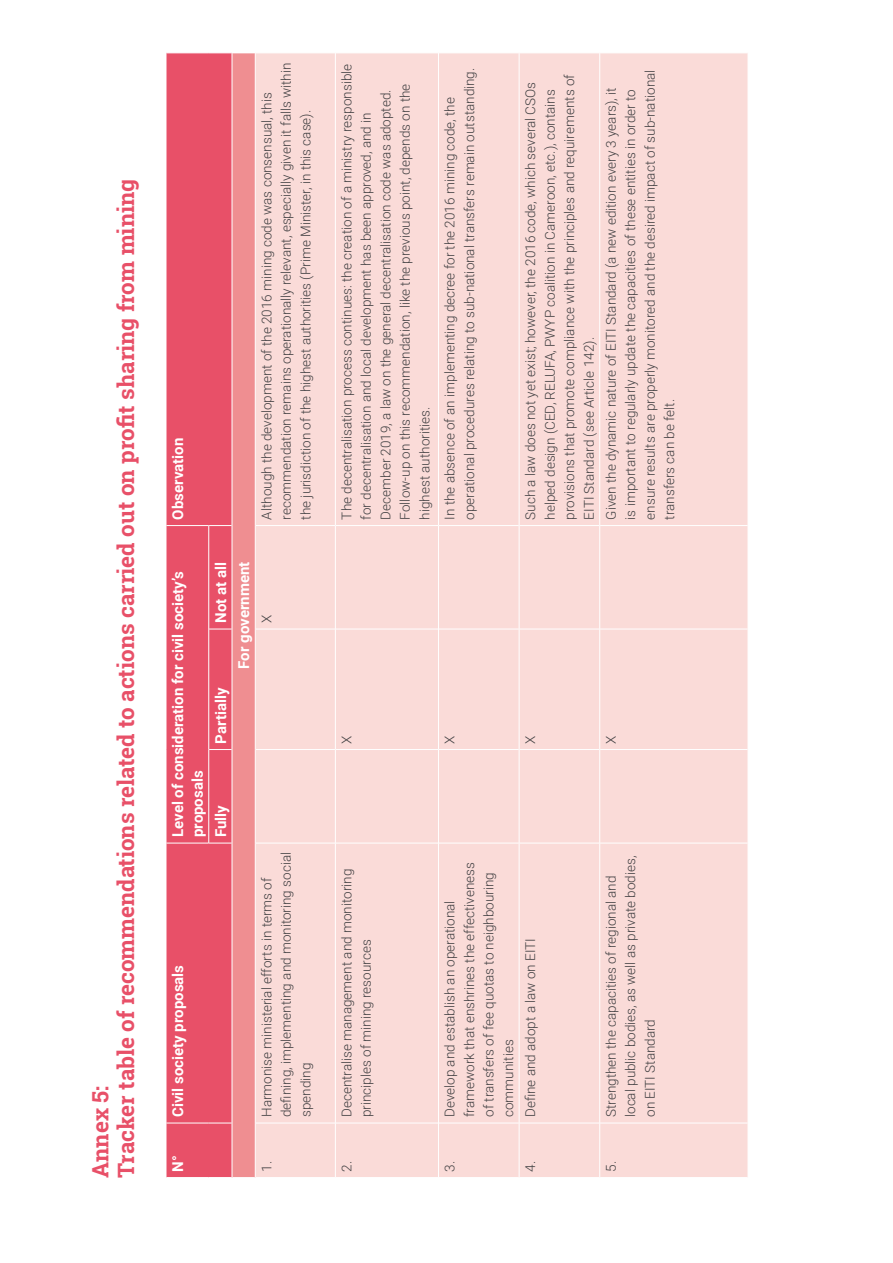
<style>
.page{position:relative;width:893px;height:1263px;background:#fff}
.page>*{position:absolute;margin:0;border:0;box-sizing:border-box;transform-origin:0 0}
.t1{font:700 22.5px/25.5px "Roboto Slab";color:#e85068}
.t2{font:700 15px/19.5px "Roboto";color:#fff}
.t3{font:300 13.5px/19.5px "Roboto";color:#414042}
</style>
<div class="page">
<div style="left:167px;top:53px;width:65px;height:1124px;background:#e85068"></div>
<div style="left:232px;top:53px;width:23px;height:1124px;background:#ef8e91"></div>
<div style="left:256px;top:53px;width:492px;height:1124px;background:#fadbd8"></div>
<hr style="left:256px;top:1123px;width:79px;height:1px;background:#fff">
<hr style="left:256px;top:843px;width:79px;height:1px;background:#fff">
<hr style="left:256px;top:749px;width:79px;height:1px;background:#fff">
<hr style="left:256px;top:629px;width:79px;height:1px;background:#fff">
<hr style="left:256px;top:525px;width:79px;height:1px;background:#fff">
<hr style="left:335px;top:1123px;width:1px;height:55px;background:#fff">
<hr style="left:335px;top:843px;width:1px;height:280px;background:#fff">
<hr style="left:336px;top:1123px;width:102px;height:1px;background:#fff">
<hr style="left:335px;top:749px;width:1px;height:94px;background:#fff">
<hr style="left:336px;top:843px;width:102px;height:1px;background:#fff">
<hr style="left:335px;top:629px;width:1px;height:120px;background:#fff">
<hr style="left:336px;top:749px;width:102px;height:1px;background:#fff">
<hr style="left:335px;top:525px;width:1px;height:104px;background:#fff">
<hr style="left:336px;top:629px;width:102px;height:1px;background:#fff">
<hr style="left:335px;top:52px;width:1px;height:473px;background:#fff">
<hr style="left:336px;top:525px;width:102px;height:1px;background:#fff">
<hr style="left:438px;top:1123px;width:1px;height:55px;background:#fff">
<hr style="left:438px;top:843px;width:1px;height:280px;background:#fff">
<hr style="left:439px;top:1123px;width:80px;height:1px;background:#fff">
<hr style="left:438px;top:749px;width:1px;height:94px;background:#fff">
<hr style="left:439px;top:843px;width:80px;height:1px;background:#fff">
<hr style="left:438px;top:629px;width:1px;height:120px;background:#fff">
<hr style="left:439px;top:749px;width:80px;height:1px;background:#fff">
<hr style="left:438px;top:525px;width:1px;height:104px;background:#fff">
<hr style="left:439px;top:629px;width:80px;height:1px;background:#fff">
<hr style="left:438px;top:52px;width:1px;height:473px;background:#fff">
<hr style="left:439px;top:525px;width:80px;height:1px;background:#fff">
<hr style="left:519px;top:1123px;width:1px;height:55px;background:#fff">
<hr style="left:519px;top:843px;width:1px;height:280px;background:#fff">
<hr style="left:519px;top:1123px;width:80px;height:1px;background:#fff">
<hr style="left:519px;top:749px;width:1px;height:94px;background:#fff">
<hr style="left:519px;top:843px;width:80px;height:1px;background:#fff">
<hr style="left:519px;top:629px;width:1px;height:120px;background:#fff">
<hr style="left:519px;top:749px;width:80px;height:1px;background:#fff">
<hr style="left:519px;top:525px;width:1px;height:104px;background:#fff">
<hr style="left:519px;top:629px;width:80px;height:1px;background:#fff">
<hr style="left:519px;top:52px;width:1px;height:473px;background:#fff">
<hr style="left:519px;top:525px;width:80px;height:1px;background:#fff">
<hr style="left:599px;top:1123px;width:1px;height:55px;background:#fff">
<hr style="left:599px;top:843px;width:1px;height:280px;background:#fff">
<hr style="left:600px;top:1123px;width:148px;height:1px;background:#fff">
<hr style="left:599px;top:749px;width:1px;height:94px;background:#fff">
<hr style="left:600px;top:843px;width:148px;height:1px;background:#fff">
<hr style="left:599px;top:629px;width:1px;height:120px;background:#fff">
<hr style="left:600px;top:749px;width:148px;height:1px;background:#fff">
<hr style="left:599px;top:525px;width:1px;height:104px;background:#fff">
<hr style="left:600px;top:629px;width:148px;height:1px;background:#fff">
<hr style="left:599px;top:52px;width:1px;height:473px;background:#fff">
<hr style="left:600px;top:525px;width:148px;height:1px;background:#fff">
<hr style="left:232px;top:1123px;width:1px;height:55px;background:#fff">
<hr style="left:166px;top:1123px;width:43px;height:1px;background:#fff">
<svg style="left:209px;top:1123px;width:23px;height:1px"></svg>
<hr style="left:232px;top:843px;width:1px;height:280px;background:#fff">
<hr style="left:166px;top:843px;width:42px;height:1px;background:#fff">
<hr style="left:166px;top:525px;width:42px;height:1px;background:#fff">
<hr style="left:232px;top:52px;width:1px;height:473px;background:#fff">
<hr style="left:208px;top:749px;width:1px;height:94px;background:#fff">
<svg style="left:209px;top:843px;width:23px;height:1px"></svg>
<hr style="left:232px;top:749px;width:1px;height:94px;background:#fff">
<hr style="left:208px;top:629px;width:1px;height:120px;background:#fff">
<svg style="left:209px;top:749px;width:23px;height:1px"></svg>
<hr style="left:232px;top:629px;width:1px;height:120px;background:#fff">
<hr style="left:208px;top:525px;width:1px;height:104px;background:#fff">
<svg style="left:209px;top:629px;width:23px;height:1px"></svg>
<svg style="left:209px;top:525px;width:23px;height:1px"></svg>
<hr style="left:232px;top:525px;width:1px;height:104px;background:#fff">
<h1 class="t1" style="left:87px;top:1178px;width:1001px;rotate:-90deg">Annex 5:<br>Tracker table of recommendations related to actions carried out on profit sharing from mining</h1>
<p class="t2" style="left:168px;top:520px;width:83px;rotate:-90deg">Observation</p>
<p class="t3" style="left:256px;top:519px;width:458px;rotate:-90deg">Although the development of the 2016 mining code was consensual, this recommendation remains operationally relevant, especially given it falls within the jurisdiction of the highest authorities (Prime Minister, in this case).</p>
<p class="t2" style="left:168px;top:837px;width:267px;rotate:-90deg">Level of consideration for civil society’s proposals</p>
<p class="t2" style="left:168px;top:1117px;width:153px;rotate:-90deg">Civil society proposals</p>
<p class="t2" style="left:208px;top:669px;width:108px;line-height:23.2px;text-align:right;rotate:-90deg">Not at all<br>For government</p>
<p class="t2" style="left:210px;top:743px;width:58px;rotate:-90deg">Partially</p>
<p class="t3" style="left:256px;top:623px;width:10px;rotate:-90deg">X</p>
<p class="t2" style="left:210px;top:837px;width:33px;rotate:-90deg">Fully</p>
<p class="t3" style="left:256px;top:1117px;width:266px;rotate:-90deg">Harmonise ministerial efforts in terms of defining, implementing and monitoring social spending</p>
<p class="t2" style="left:168px;top:1171px;width:18px;rotate:-90deg">N°</p>
<p class="t3" style="left:256px;top:1171px;width:12px;rotate:-90deg">1.</p>
<p class="t3" style="left:336px;top:519px;width:457px;rotate:-90deg">The decentralisation process continues: the creation of a ministry responsible for decentralisation and local development has been approved, and in December 2019, a law on the general decentralisation code was adopted.<br>Follow-up on this recommendation, like the previous point, depends on the highest authorities.</p>
<p class="t3" style="left:439px;top:519px;width:453px;rotate:-90deg">In the absence of an implementing decree for the 2016 mining code, the operational procedures relating to sub-national transfers remain outstanding.</p>
<p class="t3" style="left:520px;top:519px;width:447px;rotate:-90deg">Such a law does not yet exist; however, the 2016 code, which several CSOs helped design (CED, RELUFA, PWYP coalition in Cameroon, etc.), contains provisions that promote compliance with the principles and requirements of EITI Standard (see Article 142).</p>
<p class="t3" style="left:601px;top:519px;width:451px;rotate:-90deg">Given the dynamic nature of EITI Standard (a new edition every 3 years), it<br>is important to regularly update the capacities of these entities in order to ensure results are properly monitored and the desired impact of sub-national transfers can be felt.</p>
<p class="t3" style="left:336px;top:743px;width:10px;rotate:-90deg">X</p>
<p class="t3" style="left:336px;top:1117px;width:250px;rotate:-90deg">Decentralise management and monitoring principles of mining resources</p>
<p class="t3" style="left:336px;top:1171px;width:12px;rotate:-90deg">2.</p>
<p class="t3" style="left:439px;top:743px;width:10px;rotate:-90deg">X</p>
<p class="t3" style="left:520px;top:743px;width:10px;rotate:-90deg">X</p>
<p class="t3" style="left:439px;top:1117px;width:256px;rotate:-90deg">Develop and establish an operational framework that enshrines the effectiveness of transfers of fee quotas to neighbouring communities</p>
<p class="t3" style="left:520px;top:1117px;width:180px;rotate:-90deg">Define and adopt a law on EITI</p>
<p class="t3" style="left:439px;top:1171px;width:12px;rotate:-90deg">3.</p>
<p class="t3" style="left:520px;top:1171px;width:12px;rotate:-90deg">4.</p>
<p class="t3" style="left:601px;top:743px;width:10px;rotate:-90deg">X</p>
<p class="t3" style="left:601px;top:1117px;width:263px;rotate:-90deg">Strengthen the capacities of regional and local public bodies, as well as private bodies, on EITI Standard</p>
<p class="t3" style="left:601px;top:1171px;width:12px;rotate:-90deg">5.</p>
</div>
